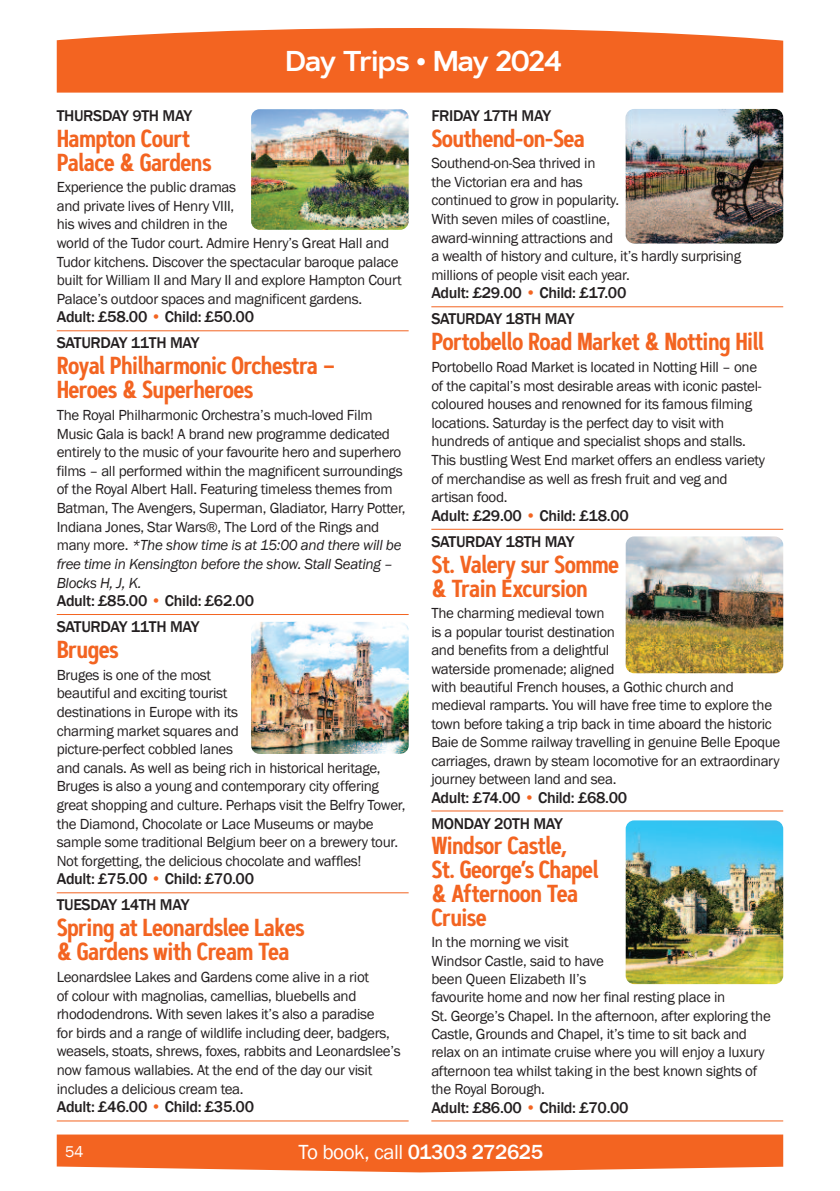
<style>
.page{position:relative;width:840px;height:1191px;background:#fff}
.page>*{position:absolute;margin:0;border:0;box-sizing:border-box;transform-origin:0 0}
.t1{font:600 28px "Artegra Sans";letter-spacing:-.05em;color:#fff}
.t2{font:600 24px/24px "Artegra Sans Condensed";letter-spacing:-.025em;color:#f36421}
.t3{font:21px "Franklin Gothic";letter-spacing:-.02em;color:#fff}
.t4{font:500 16px/26px "Franklin Gothic";letter-spacing:-.02em;color:#231f20}
.t5{font:16px "Franklin Gothic";color:#fff}
.t6{font:15px/18.6px "Franklin Gothic";letter-spacing:-.02em;color:#231f20}
.s1{color:#f36421}
.s2{font-style:italic}
.s3{font-weight:500}
</style>
<div class="page">
<svg style="left:57px;top:1134px;width:725px;height:38px;background:#f37032"></svg>
<svg style="left:57px;top:28px;width:725px;height:65px;background:#f36e2f"></svg>
<hr style="left:57px;top:330px;width:351px;height:1px;background:#f36421">
<hr style="left:57px;top:614px;width:351px;height:1px;background:#f36421">
<hr style="left:57px;top:892px;width:351px;height:1px;background:#f36421">
<hr style="left:57px;top:1120px;width:351px;height:1px;background:#f36421">
<hr style="left:431px;top:306px;width:351px;height:1px;background:#f36421">
<hr style="left:431px;top:529px;width:351px;height:1px;background:#f36421">
<hr style="left:431px;top:810px;width:351px;height:1px;background:#f36421">
<hr style="left:431px;top:1120px;width:351px;height:1px;background:#f36421">
<img style="left:251px;top:109px;width:157px;height:121px;border-radius:9px">
<img style="left:625px;top:109px;width:157px;height:134px;border-radius:9px">
<img style="left:625px;top:536px;width:157px;height:137px;border-radius:9px">
<img style="left:625px;top:820px;width:157px;height:164px;border-radius:9px">
<img style="left:251px;top:622px;width:157px;height:132px;border-radius:9px">
<h1 class="t1" style="left:285px;top:45px;width:278px">Day Trips • May 2024</h1>
<p class="t4" style="left:57px;top:102px;width:137px">THURSDAY 9TH MAY</p>
<h2 class="t2" style="left:57px;top:126px;width:156px">Hampton Court<br>Palace &amp; Gardens</h2>
<p class="t6" style="left:57px;top:178px;width:346px">Experience the public dramas<br>and private lives of Henry VIII,<br>his wives and children in the<br>world of the Tudor court. Admire Henry’s Great Hall and Tudor kitchens. Discover the spectacular baroque palace built for William II and Mary II and explore Hampton Court Palace’s outdoor spaces and magnificent gardens.</p>
<p class="t4" style="left:57px;top:304px;width:199px">ADULT: £58.00 <span class="s1">•</span> CHILD: £50.00<br>SATURDAY 11TH MAY</p>
<h2 class="t2" style="left:57px;top:354px;width:280px">Royal Philharmonic Orchestra –<br>Heroes &amp; Superheroes</h2>
<p class="t6" style="left:57px;top:405px;width:350px">The Royal Philharmonic Orchestra’s much-loved Film Music Gala is back! A brand new programme dedicated entirely to the music of your favourite hero and superhero films – all performed within the magnificent surroundings of the Royal Albert Hall. Featuring timeless themes from Batman, The Avengers, Superman, Gladiator, Harry Potter, Indiana Jones, Star Wars®, The Lord of the Rings and many more. <span class="s2">*The show time is at 15:00 and there will be free time in Kensington before the show. Stall Seating – Blocks H, J, K.</span></p>
<p class="t4" style="left:57px;top:587px;width:199px">ADULT: £85.00 <span class="s1">•</span> CHILD: £62.00<br>SATURDAY 11TH MAY</p>
<h2 class="t2" style="left:57px;top:638px;width:63px">Bruges</h2>
<p class="t6" style="left:57px;top:665px;width:350px">Bruges is one of the most<br>beautiful and exciting tourist<br>destinations in Europe with its<br>charming market squares and<br>picture-perfect cobbled lanes<br>and canals. As well as being rich in historical heritage, Bruges is also a young and contemporary city offering great shopping and culture. Perhaps visit the Belfry Tower, the Diamond, Chocolate or Lace Museums or maybe sample some traditional Belgium beer on a brewery tour.<br>Not forgetting, the delicious chocolate and waffles!</p>
<p class="t4" style="left:57px;top:866px;width:199px">ADULT: £75.00 <span class="s1">•</span> CHILD: £70.00<br>TUESDAY 14TH MAY</p>
<h2 class="t2" style="left:57px;top:916px;width:249px">Spring at Leonardslee Lakes &amp; Gardens with Cream Tea</h2>
<p class="t6" style="left:57px;top:967px;width:345px">Leonardslee Lakes and Gardens come alive in a riot<br>of colour with magnolias, camellias, bluebells and rhododendrons. With seven lakes it’s also a paradise<br>for birds and a range of wildlife including deer, badgers, weasels, stoats, shrews, foxes, rabbits and Leonardslee’s now famous wallabies. At the end of the day our visit includes a delicious cream tea.</p>
<p class="t4" style="left:57px;top:1093px;width:199px">ADULT: £46.00 <span class="s1">•</span> CHILD: £35.00</p>
<p class="t4" style="left:431px;top:102px;width:121px">FRIDAY 17TH MAY</p>
<h2 class="t2" style="left:431px;top:126px;width:155px">Southend-on-Sea</h2>
<p class="t6" style="left:431px;top:154px;width:311px">Southend-on-Sea thrived in<br>the Victorian era and has<br>continued to grow in popularity.<br>With seven miles of coastline,<br>award-winning attractions and<br>a wealth of history and culture, it’s hardly surprising millions of people visit each year.</p>
<p class="t4" style="left:431px;top:280px;width:196px">ADULT: £29.00 <span class="s1">•</span> CHILD: £17.00<br>SATURDAY 18TH MAY</p>
<h2 class="t2" style="left:431px;top:330px;width:334px">Portobello Road Market &amp; Notting Hill</h2>
<p class="t6" style="left:431px;top:357px;width:335px">Portobello Road Market is located in Notting Hill – one of the capital’s most desirable areas with iconic pastel&shy;coloured houses and renowned for its famous filming locations. Saturday is the perfect day to visit with hundreds of antique and specialist shops and stalls.<br>This bustling West End market offers an endless variety of merchandise as well as fresh fruit and veg and artisan food.</p>
<p class="t4" style="left:431px;top:502px;width:199px">ADULT: £29.00 <span class="s1">•</span> CHILD: £18.00<br>SATURDAY 18TH MAY</p>
<h2 class="t2" style="left:431px;top:552px;width:189px">St. Valery sur Somme &amp; Train Excursion</h2>
<p class="t6" style="left:431px;top:604px;width:350px">The charming medieval town<br>is a popular tourist destination<br>and benefits from a delightful<br>waterside promenade; aligned<br>with beautiful French houses, a Gothic church and medieval ramparts. You will have free time to explore the town before taking a trip back in time aboard the historic Baie de Somme railway travelling in genuine Belle Epoque carriages, drawn by steam locomotive for an extraordinary journey between land and sea.</p>
<p class="t4" style="left:431px;top:784px;width:197px">ADULT: £74.00 <span class="s1">•</span> CHILD: £68.00<br>MONDAY 20TH MAY</p>
<h2 class="t2" style="left:431px;top:834px;width:169px">Windsor Castle,<br>St. George’s Chapel &amp; Afternoon Tea<br>Cruise</h2>
<p class="t6" style="left:431px;top:932px;width:341px">In the morning we visit<br>Windsor Castle, said to have<br>been Queen Elizabeth II’s<br>favourite home and now her final resting place in<br>St. George’s Chapel. In the afternoon, after exploring the Castle, Grounds and Chapel, it’s time to sit back and relax on an intimate cruise where you will enjoy a luxury afternoon tea whilst taking in the best known sights of the Royal Borough.</p>
<p class="t4" style="left:431px;top:1094px;width:199px">ADULT: £86.00 <span class="s1">•</span> CHILD: £70.00</p>
<p class="t5" style="left:65px;top:1142px;width:20px">54</p>
<h3 class="t3" style="left:298px;top:1140px;width:246px">To book, call <span class="s3">01303 272625</span></h3>
</div>
